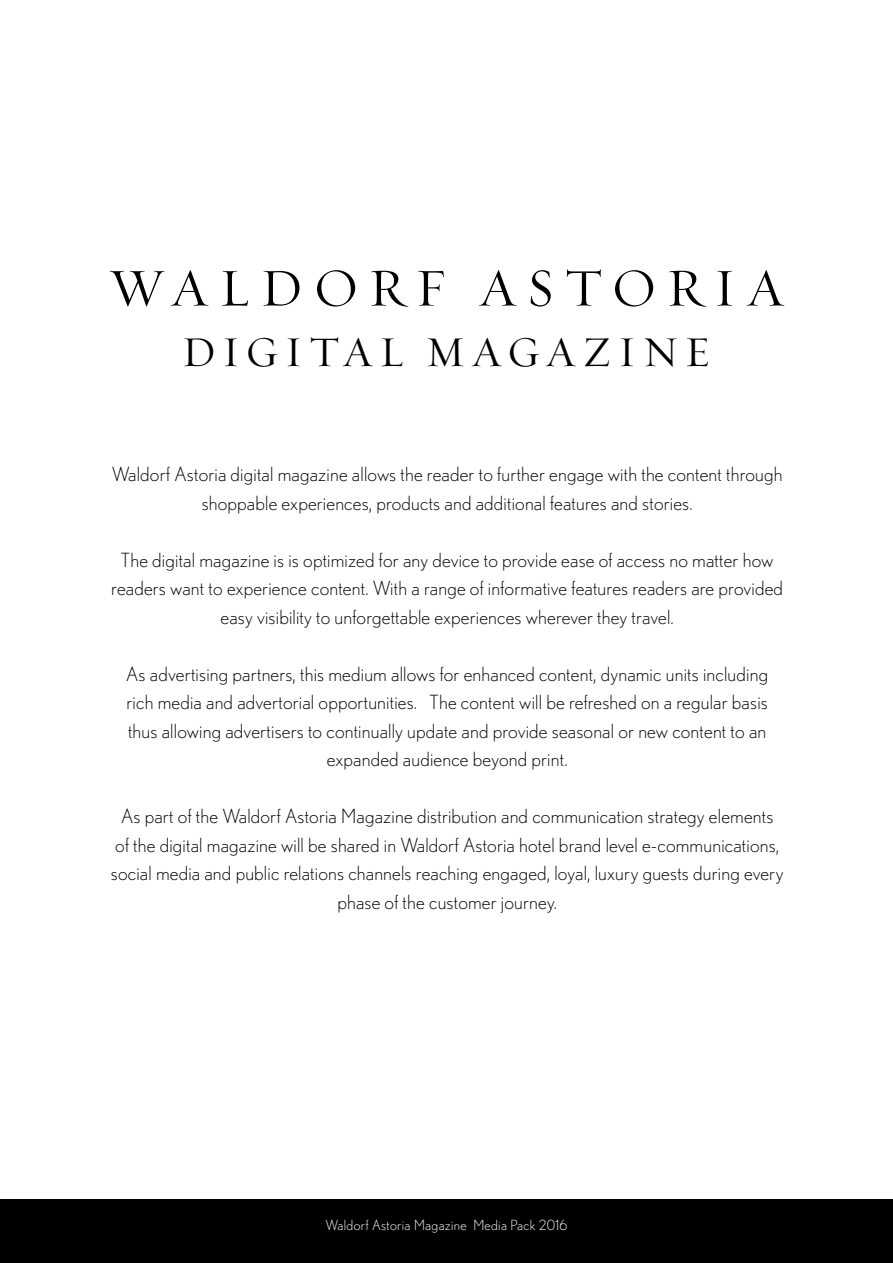
<style>
.page{position:relative;width:893px;height:1263px;background:#fff}
.page>*{position:absolute;margin:0;border:0;box-sizing:border-box;transform-origin:0 0}
.t1{font:54px "Requiem Display HTF Roman";letter-spacing:.2em;color:#000}
.t2{font:43.2px "Requiem Display HTF Roman";letter-spacing:.15em;color:#000}
.t3{font:300 19.5px/28.5px "Nobel";letter-spacing:.01em;color:#000;text-align:center}
.t4{font:300 13.95px "Nobel";letter-spacing:.025em;color:#fff}
</style>
<div class="page">
<div style="left:0;top:1199px;width:893px;height:64px;background:#000"></div>
<h1 class="t1" style="left:109px;top:256px;width:677px">WALDORF ASTORIA</h1>
<h2 class="t2" style="left:182px;top:327px;width:530px">DIGITAL MAGAZINE</h2>
<p class="t3" style="left:112px;top:460px;width:672px">Waldorf Astoria digital magazine allows the reader to further engage with the content through shoppable experiences, products and additional features and stories.</p>
<p class="t3" style="left:111px;top:545px;width:673px">The digital magazine is is optimized for any device to provide ease of access no matter how readers want to experience content. With a range of informative features readers are provided easy visibility to unforgettable experiences wherever they travel.</p>
<p class="t3" style="left:126px;top:659px;width:643px">As advertising partners, this medium allows for enhanced content, dynamic units including rich media and advertorial opportunities. The content will be refreshed on a regular basis thus allowing advertisers to continually update and provide seasonal or new content to an expanded audience beyond print.</p>
<p class="t3" style="left:111px;top:802px;width:674px">As part of the Waldorf Astoria Magazine distribution and communication strategy elements<br>of the digital magazine will be shared in Waldorf Astoria hotel brand level e-communications, social media and public relations channels reaching engaged, loyal, luxury guests during every phase of the customer journey.</p>
<p class="t4" style="left:326px;top:1217px;width:243px">Waldorf Astoria Magazine Media Pack 2016</p>
</div>
